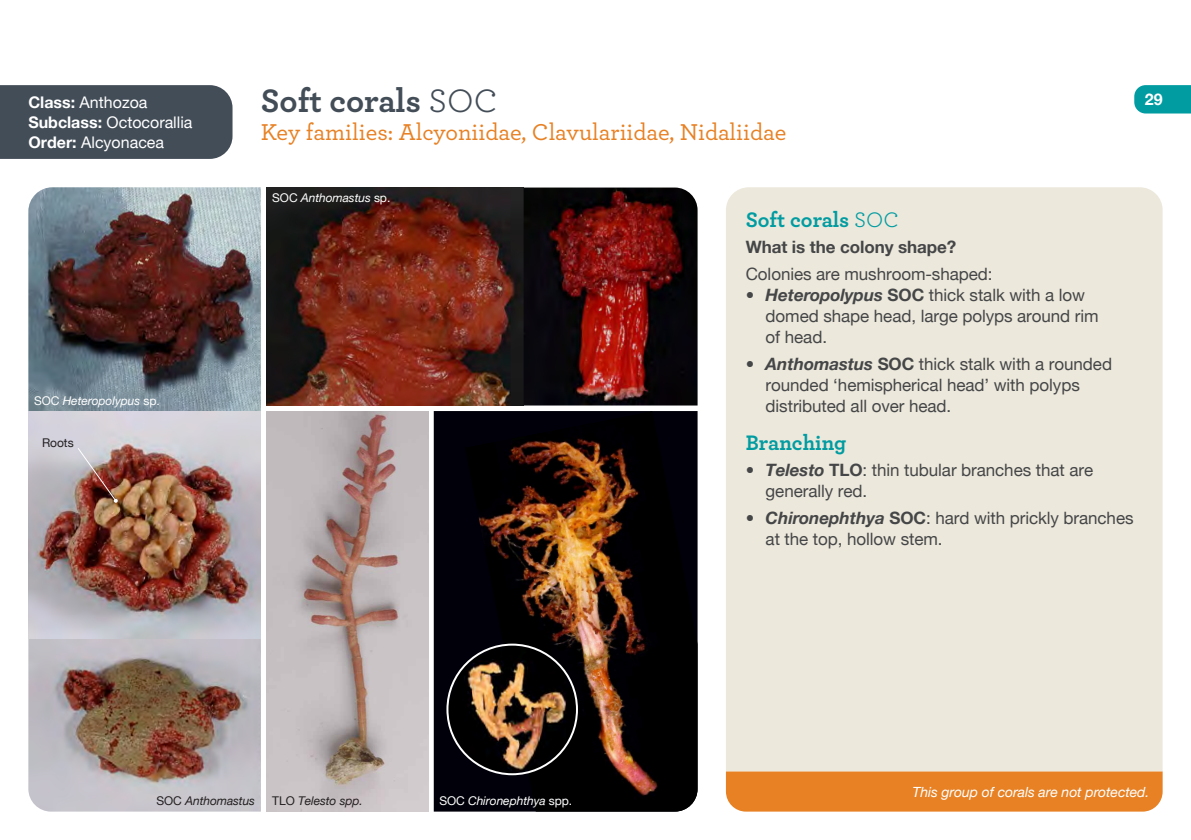
<style>
.page{position:relative;width:1191px;height:840px;background:#fff}
.page>*{position:absolute;margin:0;border:0;box-sizing:border-box;transform-origin:0 0}
.t1{font:700 34px "Archer";letter-spacing:-.005em;color:#434d57}
.t2{font:500 24px "Archer";color:#e78124}
.t3{font:700 22px "Archer";letter-spacing:-.005em;color:#009ca1}
.t4{font:17px/21px "Helvetica Neue LT Std";letter-spacing:-.005em;color:#454647}
.t5{font:700 17px "Helvetica Neue LT Std";letter-spacing:-.005em;color:#454647}
.t6{font:16px/20px "Helvetica Neue LT Std";color:#fff}
.t7{font:700 16px "Helvetica Neue LT Std";color:#fff}
.t8{font:italic 14px "Helvetica Neue LT Std";letter-spacing:-.005em;color:#fff}
.t9{font:italic 12px "Helvetica Neue LT Std";letter-spacing:-.005em;color:#fff}
.t10{font:italic 12px "Helvetica Neue LT Std";letter-spacing:-.005em;color:#231f20}
.t11{font:12px "Helvetica Neue LT Std";letter-spacing:-.005em;color:#231f20}
.s1{font-weight:700}
.s2{font-style:normal}
.s3{font-weight:400}
.s4{font-weight:700;font-style:italic}
</style>
<div class="page">
<div style="left:0;top:85px;width:232px;height:74px;background:#434d57"></div>
<div style="left:726px;top:187px;width:436px;height:584px;background:#ece8dc"></div>
<img style="left:266px;top:187px;width:431px;height:218px">
<img style="left:28px;top:187px;width:233px;height:624px">
<img style="left:28px;top:411px;width:233px;height:227px">
<img style="left:77px;top:446px;width:41px;height:56px">
<img style="left:266px;top:411px;width:162px;height:400px">
<div style="left:434px;top:411px;width:31px;height:400px;background:#01000a"></div>
<img style="left:465px;top:411px;width:232px;height:400px">
<img style="left:447px;top:644px;width:119px;height:129px">
<div style="left:726px;top:771px;width:436px;height:40px;background:#e78124"></div>
<svg style="left:1134px;top:85px;width:57px;height:28px;background:#0aa0a4"></svg>
<p class="t6" style="left:28px;top:92px;width:166px"><span class="s1">Class:</span> Anthozoa<br><span class="s1">Subclass:</span> Octocorallia<br><span class="s1">Order:</span> Alcyonacea</p>
<p class="t9" style="left:34px;top:393px;width:127px"><span class="s2">SOC</span> Heteropolypus <span class="s2">sp.</span></p>
<p class="t11" style="left:42px;top:435px;width:33px">Roots</p>
<h1 class="t1" style="left:261px;top:74px;width:238px">Soft corals <span class="s3">SOC</span></h1>
<h2 class="t2" style="left:261px;top:115px;width:527px">Key families: Alcyoniidae, Clavulariidae, Nidaliidae</h2>
<p class="t7" style="left:1144px;top:89px;width:19px">29</p>
<p class="t9" style="left:272px;top:190px;width:120px"><span class="s2">SOC</span> Anthomastus <span class="s2">sp.</span></p>
<p class="t3" style="left:746px;top:202px;width:155px">Soft corals <span class="s3">SOC</span></p>
<p class="t5" style="left:746px;top:237px;width:212px">What is the colony shape?</p>
<p class="t4" style="left:746px;top:263px;width:248px">Colonies are mushroom-shaped:</p>
<p class="t4" style="left:765px;top:284px;width:334px;text-indent:-20px">• <span class="s4">Heteropolypus</span> <span class="s1">SOC</span> thick stalk with a low domed shape head, large polyps around rim of head.</p>
<p class="t4" style="left:765px;top:353px;width:348px;text-indent:-20px">• <span class="s4">Anthomastus</span> <span class="s1">SOC</span> thick stalk with a rounded rounded ‘hemispherical head’ with polyps distributed all over head.</p>
<p class="t3" style="left:746px;top:425px;width:102px">Branching</p>
<p class="t4" style="left:765px;top:459px;width:329px;text-indent:-20px">• <span class="s4">Telesto</span> <span class="s1">TLO</span>: thin tubular branches that are generally red.</p>
<p class="t4" style="left:765px;top:507px;width:369px;text-indent:-20px">• <span class="s4">Chironephthya</span> <span class="s1">SOC</span>: hard with prickly branches at the top, hollow stem.</p>
<p class="t10" style="left:156px;top:793px;width:100px"><span class="s2">SOC</span> Anthomastus</p>
<p class="t10" style="left:272px;top:792px;width:92px"><span class="s2">TLO</span> Telesto spp.</p>
<p class="t9" style="left:439px;top:793px;width:134px"><span class="s2">SOC</span> Chironephthya <span class="s2">spp.</span></p>
<p class="t8" style="left:912px;top:782px;width:238px">This group of corals are not protected.</p>
</div>
